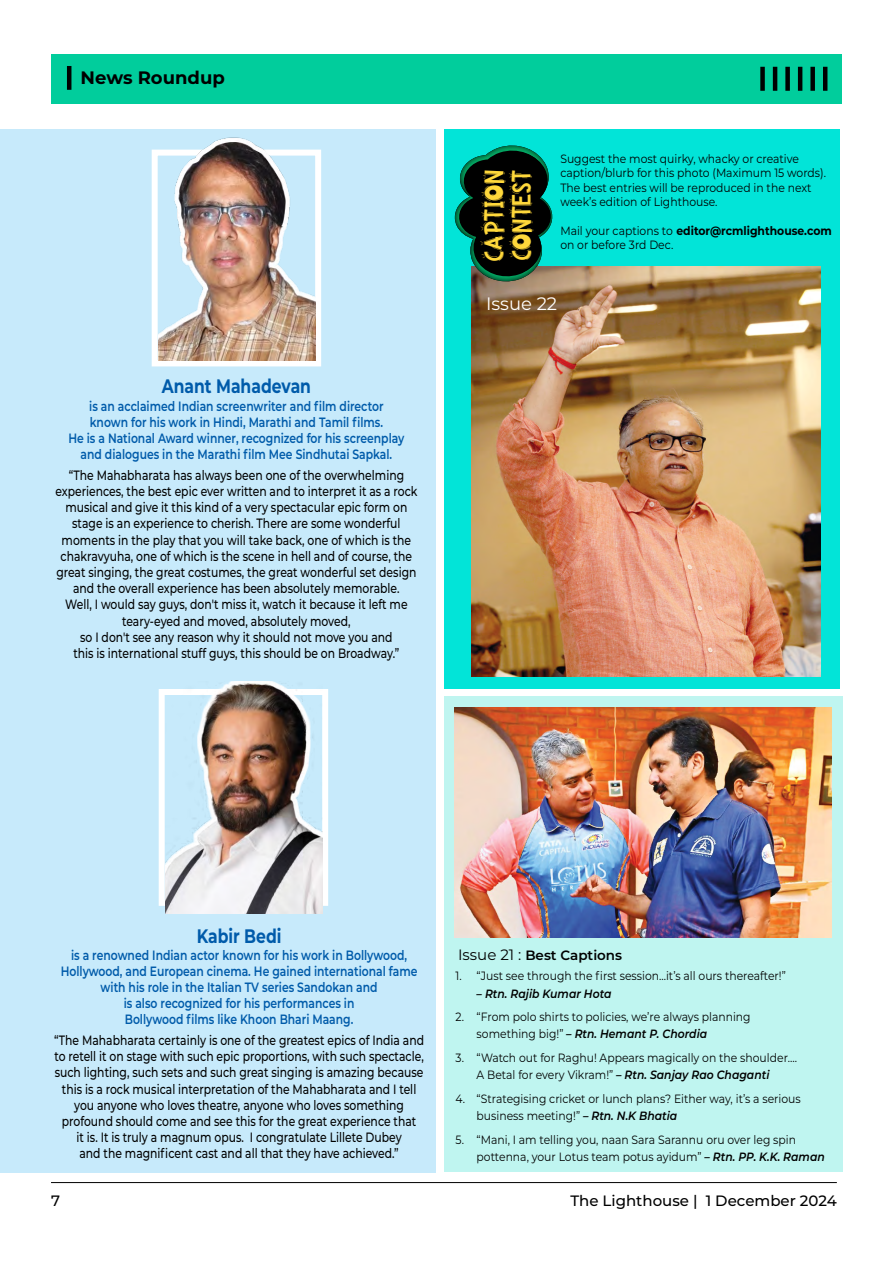
<style>
.page{position:relative;width:893px;height:1263px;background:#fff}
.page>*{position:absolute;margin:0;border:0;box-sizing:border-box;transform-origin:0 0}
.t1{font:23.1px/27.6px "Comic Crayon Demo";letter-spacing:.04em;color:#ffd83b}
.t2{font:700 19.5px "Montserrat";color:#005baa;scale:.8 1}
.t3{font:700 18px "Montserrat";color:#000}
.t4{font:18px "Montserrat";color:#fff}
.t5{font:500 15px "Montserrat";color:#000}
.t6{font:500 13.5px/16.2px "Montserrat";color:#000;text-align:center;scale:.8 1}
.t7{font:600 13.5px/16.2px "Montserrat";color:#005baa;text-align:center;scale:.8 1}
.t8{font:600 13.5px "Montserrat";color:#000}
.t9{font:12px/14.4px "Montserrat";color:#000;scale:.9 1}
.t10{font:italic 600 12px "Montserrat";color:#000;scale:.9 1}
.s1{font-weight:700}
.s2{font-weight:400;font-size:15px}
.s3{font-weight:600;font-style:italic}
</style>
<div class="page">
<div style="left:444px;top:129px;width:396px;height:560px;background:#02e4d8"></div>
<img style="left:472px;top:266px;width:348px;height:410px">
<div style="left:0;top:129px;width:436px;height:1043px;background:#c7eafb"></div>
<hr style="left:51px;top:1182px;width:786px;height:1px;background:#000">
<div style="left:51px;top:54px;width:791px;height:50px;background:#01cd9c"></div>
<hr style="left:67px;top:66px;width:4px;height:24px;background:#000101">
<div style="left:760px;top:67px;width:5px;height:24px;background:#000101"></div>
<hr style="left:773px;top:67px;width:4px;height:24px;background:#000101">
<div style="left:785px;top:67px;width:5px;height:24px;background:#000101"></div>
<hr style="left:798px;top:67px;width:4px;height:24px;background:#000101">
<div style="left:810px;top:67px;width:5px;height:24px;background:#000101"></div>
<hr style="left:823px;top:67px;width:4px;height:24px;background:#000101">
<div style="left:152px;top:150px;width:169px;height:216px;border:6px solid #fff"></div>
<img style="left:158px;top:137px;width:158px;height:223px">
<div style="left:159px;top:689px;width:169px;height:217px;border:6px solid #fff"></div>
<img style="left:166px;top:682px;width:156px;height:232px">
<svg style="left:454px;top:145px;width:101px;height:140px"></svg>
<div style="left:444px;top:697px;width:398px;height:475px;background:#bff5f0"></div>
<img style="left:455px;top:708px;width:376px;height:230px">
<h3 class="t3" style="left:81px;top:64px;width:146px">News Roundup</h3>
<h2 class="t2" style="left:162px;top:372px;width:188px">Anant Mahadevan</h2>
<p class="t7" style="left:68px;top:397px;width:422px">is an acclaimed Indian screenwriter and film director<br>known for his work in Hindi, Marathi and Tamil films.<br>He is a National Award winner, recognized for his screenplay and dialogues in the Marathi film Mee Sindhutai Sapkal.</p>
<p class="t6" style="left:55px;top:466px;width:454px">“The Mahabharata has always been one of the overwhelming experiences, the best epic ever written and to interpret it as a rock musical and give it this kind of a very spectacular epic form on stage is an experience to cherish. There are some wonderful moments in the play that you will take back, one of which is the chakravyuha, one of which is the scene in hell and of course, the great singing, the great costumes, the great wonderful set design and the overall experience has been absolutely memorable.<br>Well, I would say guys, don't miss it, watch it because it left me teary-eyed and moved, absolutely moved,<br>so I don't see any reason why it should not move you and<br>this is international stuff guys, this should be on Broadway.”</p>
<p class="t9" style="left:560px;top:151px;width:297px">Suggest the most quirky, whacky or creative caption/blurb for this photo (Maximum 15 words).<br>The best entries will be reproduced in the next week’s edition of Lighthouse.</p>
<p class="t9" style="left:560px;top:223px;width:303px">Mail your captions to <span class="s1">editor@rcmlighthouse.com </span>on or before 3rd Dec.</p>
<h1 class="t1" style="left:479px;top:261px;width:92px;rotate:-90deg">CAPTION<br>CONTEST</h1>
<h3 class="t4" style="left:486px;top:291px;width:73px">Issue 22</h3>
<h2 class="t2" style="left:197px;top:922px;width:108px">Kabir Bedi</h2>
<p class="t7" style="left:61px;top:946px;width:447px">is a renowned Indian actor known for his work in Bollywood, Hollywood, and European cinema. He gained international fame with his role in the Italian TV series Sandokan and<br>is also recognized for his performances in<br>Bollywood films like Khoon Bhari Maang.</p>
<p class="t6" style="left:54px;top:1031px;width:464px">“The Mahabharata certainly is one of the greatest epics of India and to retell it on stage with such epic proportions, with such spectacle, such lighting, such sets and such great singing is amazing because this is a rock musical interpretation of the Mahabharata and I tell you anyone who loves theatre, anyone who loves something profound should come and see this for the great experience that<br>it is. It is truly a magnum opus. I congratulate Lillete Dubey<br>and the magnificent cast and all that they have achieved.”</p>
<p class="t8" style="left:458px;top:946px;width:166px"><span class="s2">Issue 21 :</span> Best Captions</p>
<p class="t9" style="left:456px;top:968px;width:368px">1. “Just see through the first session...it’s all ours thereafter!”</p>
<p class="t10" style="left:477px;top:985px;width:151px">– Rtn. Rajib Kumar Hota</p>
<p class="t9" style="left:477px;top:1008px;width:306px;line-height:17.4px;text-indent:-21px">2. “From polo shirts to policies, we’re always planning something big!” <span class="s3">– Rtn. Hemant P. Chordia</span></p>
<p class="t9" style="left:456px;top:1048px;width:381px;line-height:17.4px;text-align:center">3. “Watch out for Raghu! Appears magically on the shoulder….<br>A Betal for every Vikram!” <span class="s3">– Rtn. Sanjay Rao Chaganti</span></p>
<p class="t9" style="left:477px;top:1089px;width:362px;line-height:17.4px;text-indent:-21px">4. “Strategising cricket or lunch plans? Either way, it’s a serious business meeting!” <span class="s3">– Rtn. N.K Bhatia</span></p>
<p class="t9" style="left:477px;top:1130px;width:388px;line-height:17.4px;text-indent:-21px">5. “Mani, I am telling you, naan Sara Sarannu oru over leg spin pottenna, your Lotus team potus ayidum” <span class="s3">– Rtn. PP. K.K. Raman</span></p>
<p class="t5" style="left:51px;top:1190px;width:10px">7</p>
<p class="t5" style="left:570px;top:1190px;width:268px">The Lighthouse | 1 December 2024</p>
</div>
